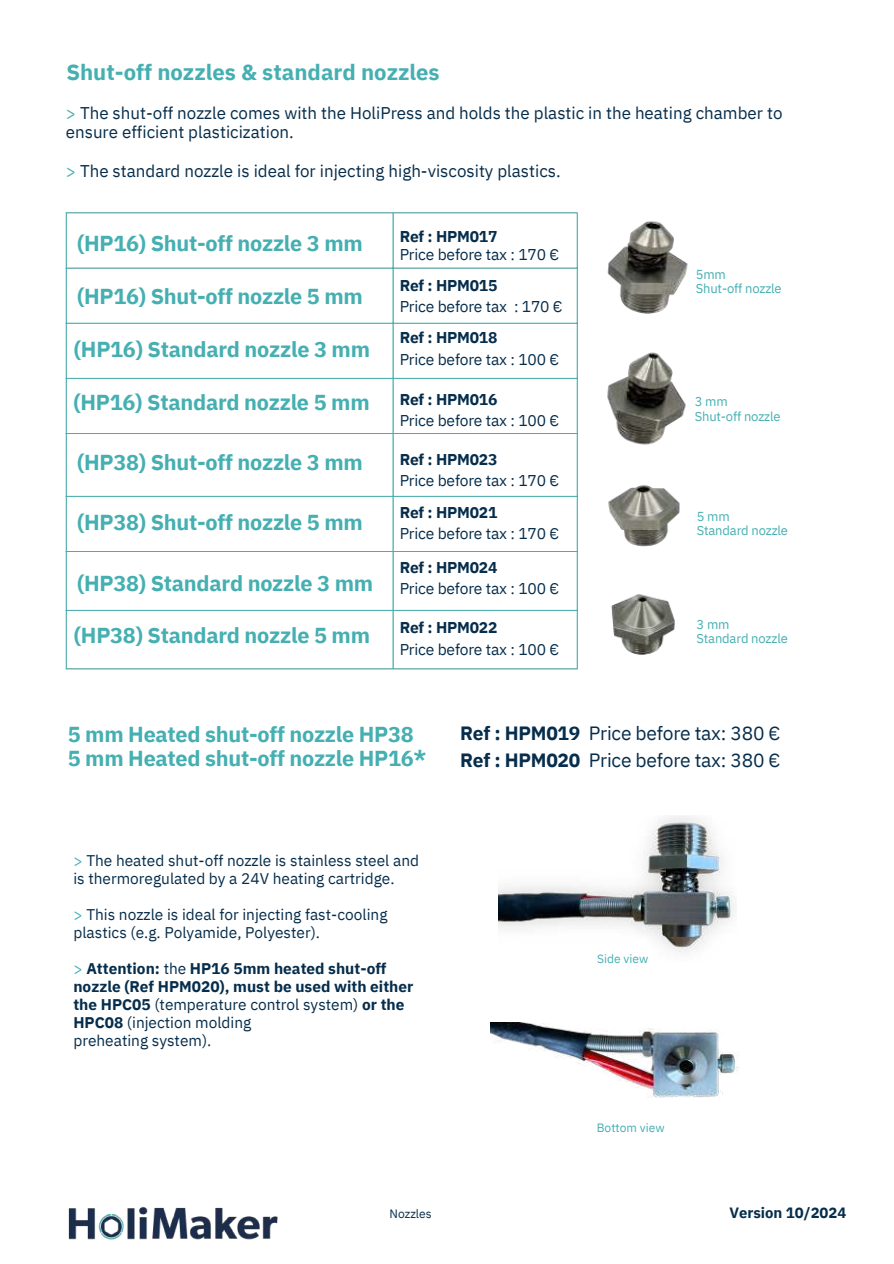
<style>
.page{position:relative;width:894px;height:1264px;background:#fff}
.page>*{position:absolute;margin:0;border:0;box-sizing:border-box;transform-origin:0 0}
.t1{font:700 22.05px "IBM Plex Sans";color:#45afb1}
.t2{font:700 21.6px/24.3px "IBM Plex Sans";letter-spacing:-.01em;color:#45afb1}
.t3{font:19.2px/27px "IBM Plex Sans";letter-spacing:-.01em;color:#062d4b}
.t4{font:16.95px/19.2px "IBM Plex Sans";color:#062d4b}
.t5{font:15.6px "IBM Plex Sans";letter-spacing:-.01em;color:#062d4b}
.t6{font:700 15.6px "IBM Plex Sans";letter-spacing:-.015em;color:#062d4b}
.t7{font:15.45px/18px "IBM Plex Sans";color:#062d4b}
.t8{font:700 15.45px/18px "IBM Plex Sans";color:#062d4b}
.t9{font:700 14.85px "IBM Plex Sans";color:#052e4b}
.t10{font:12.9px/14.5px "IBM Plex Sans";letter-spacing:-.01em;color:#45afb1}
.t11{font:12px "IBM Plex Sans";color:#45afb1}
.t12{font:12px "IBM Plex Sans";color:#062d4b}
.s1{color:#45afb1}
.s2{font-weight:700}
.s3{font-weight:400;color:#45afb1}
.s4{font-weight:400}
</style>
<div class="page">
<img style="left:498px;top:816px;width:238px;height:137px">
<img style="left:490px;top:1022px;width:248px;height:76px">
<img style="left:611px;top:594px;width:64px;height:61px">
<img style="left:608px;top:485px;width:72px;height:62px">
<img style="left:607px;top:221px;width:81px;height:224px">
<hr style="left:66px;top:213px;width:1px;height:455px;background:#45afb1">
<hr style="left:392px;top:213px;width:1px;height:455px;background:#45afb1">
<hr style="left:576px;top:213px;width:1px;height:455px;background:#45afb1">
<hr style="left:66px;top:212px;width:511px;height:1px;background:#45afb1">
<hr style="left:66px;top:268px;width:511px;height:1px;background:#45afb1">
<hr style="left:66px;top:323px;width:511px;height:1px;background:#45afb1">
<hr style="left:66px;top:378px;width:511px;height:1px;background:#45afb1">
<hr style="left:66px;top:433px;width:511px;height:1px;background:#45afb1">
<hr style="left:66px;top:496px;width:511px;height:1px;background:#45afb1">
<hr style="left:66px;top:551px;width:511px;height:1px;background:#45afb1">
<hr style="left:66px;top:610px;width:511px;height:1px;background:#45afb1">
<hr style="left:66px;top:668px;width:511px;height:1px;background:#45afb1">
<img style="left:68px;top:1207px;width:210px;height:33px">
<p class="t1" style="left:66px;top:57px;width:375px">Shut-off nozzles &amp; standard nozzles</p>
<p class="t4" style="left:66px;top:103px;width:718px"><span class="s1">&gt;</span> The shut-off nozzle comes with the HoliPress and holds the plastic in the heating chamber to ensure efficient plasticization.</p>
<p class="t4" style="left:66px;top:161px;width:496px"><span class="s1">&gt;</span> The standard nozzle is ideal for injecting high-viscosity plastics.</p>
<p class="t2" style="left:77px;top:230px;width:287px">(HP16) Shut-off nozzle 3 mm</p>
<p class="t2" style="left:77px;top:283px;width:287px">(HP16) Shut-off nozzle 5 mm</p>
<p class="t2" style="left:74px;top:337px;width:297px">(HP16) Standard nozzle 3 mm</p>
<p class="t2" style="left:73px;top:389px;width:297px">(HP16) Standard nozzle 5 mm</p>
<p class="t2" style="left:77px;top:450px;width:287px">(HP38) Shut-off nozzle 3 mm</p>
<p class="t2" style="left:77px;top:510px;width:287px">(HP38) Shut-off nozzle 5 mm</p>
<p class="t2" style="left:77px;top:570px;width:297px">(HP38) Standard nozzle 3 mm</p>
<p class="t2" style="left:74px;top:622px;width:297px">(HP38) Standard nozzle 5 mm</p>
<p class="t6" style="left:399px;top:226px;width:99px">Ref : HPM017</p>
<p class="t5" style="left:399px;top:244px;width:161px">Price before tax : 170 €</p>
<p class="t6" style="left:399px;top:274px;width:99px">Ref : HPM015</p>
<p class="t5" style="left:399px;top:296px;width:164px">Price before tax : 170 €</p>
<p class="t6" style="left:399px;top:327px;width:99px">Ref : HPM018</p>
<p class="t5" style="left:399px;top:349px;width:161px">Price before tax : 100 €</p>
<p class="t6" style="left:399px;top:388px;width:99px">Ref : HPM016</p>
<p class="t5" style="left:399px;top:410px;width:161px">Price before tax : 100 €</p>
<p class="t6" style="left:399px;top:449px;width:99px">Ref : HPM023</p>
<p class="t5" style="left:399px;top:470px;width:161px">Price before tax : 170 €</p>
<p class="t6" style="left:399px;top:502px;width:99px">Ref : HPM021</p>
<p class="t5" style="left:399px;top:523px;width:161px">Price before tax : 170 €</p>
<p class="t6" style="left:399px;top:556px;width:99px">Ref : HPM024</p>
<p class="t5" style="left:399px;top:578px;width:161px">Price before tax : 100 €</p>
<p class="t6" style="left:399px;top:617px;width:99px">Ref : HPM022</p>
<p class="t5" style="left:399px;top:638px;width:161px">Price before tax : 100 €</p>
<p class="t10" style="left:695px;top:267px;width:87px">5mm<br>Shut-off nozzle</p>
<p class="t10" style="left:694px;top:394px;width:87px">3 mm<br>Shut-off nozzle</p>
<p class="t10" style="left:696px;top:509px;width:93px">5 mm<br>Standard nozzle</p>
<p class="t10" style="left:696px;top:616px;width:93px">3 mm<br>Standard nozzle</p>
<p class="t2" style="left:68px;top:721px;width:360px">5 mm Heated shut-off nozzle HP38<br>5 mm Heated shut-off nozzle HP16*</p>
<p class="t3" style="left:460px;top:719px;width:322px"><span class="s2">Ref : HPM019</span> Price before tax: 380 €<br><span class="s2">Ref : HPM020</span> Price before tax: 380 €</p>
<p class="t7" style="left:73px;top:850px;width:347px"><span class="s1">&gt;</span> The heated shut-off nozzle is stainless steel and is thermoregulated by a 24V heating cartridge.</p>
<p class="t7" style="left:73px;top:904px;width:315px"><span class="s1">&gt;</span> This nozzle is ideal for injecting fast-cooling plastics (e.g. Polyamide, Polyester).</p>
<p class="t8" style="left:73px;top:958px;width:341px"><span class="s3">&gt;</span> Attention: <span class="s4">the</span> HP16 5mm heated shut-off nozzle (Ref HPM020), must be used with either the HPC05 <span class="s4">(temperature control system)</span> or the HPC08 <span class="s4">(injection molding<br>preheating system).</span></p>
<p class="t12" style="left:389px;top:1205px;width:44px">Nozzles</p>
<p class="t11" style="left:597px;top:951px;width:53px">Side view</p>
<p class="t11" style="left:596px;top:1119px;width:69px">Bottom view</p>
<p class="t9" style="left:729px;top:1202px;width:118px">Version 10/2024</p>
</div>
